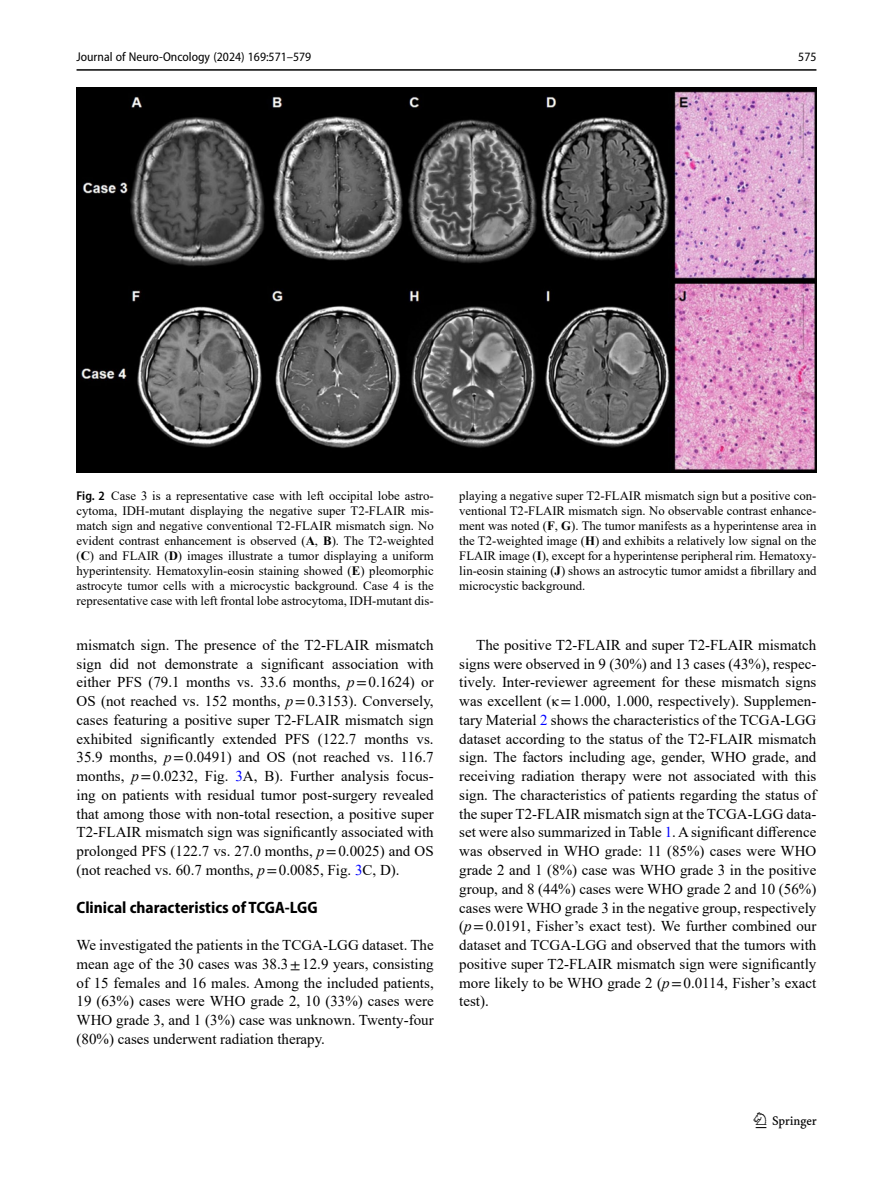
<style>
.page{position:relative;width:893px;height:1187px;background:#fff}
.page>*{position:absolute;margin:0;border:0;box-sizing:border-box;transform-origin:0 0}
.t1{font:22.5px "Springnew";color:#000}
.Head_2{font:700 semi-condensed 16.5px "Myriad Pro";color:#000}
.Body_Text_Indent{font:15px/18.8px "Times New Roman";color:#000;text-align:justify}
.Body_Text{font:15px/18.8px "Times New Roman";color:#000;text-align:justify}
.Figure_Caption{font:12.75px/15px "Times New Roman";color:#000;text-align:justify}
.t2{font:semi-condensed 12.75px "Myriad Pro";color:#000}
.s1{font-family:"Myriad Pro";font-weight:600;font-stretch:semi-condensed}
.s2{font-weight:700}
.s3{font-style:italic}
.s4{font-family:"STIX"}
.s5{color:#00f}
</style>
<div class="page">
<hr style="left:77px;top:69px;width:739px;height:2px;background:#000">
<img style="left:77px;top:87px;width:739px;height:386px">
<p class="t2" style="left:77px;top:49px;width:236px">Journal of Neuro-Oncology (2024) 169:571–579</p>
<p class="t2" style="left:798px;top:49px;width:20px">575</p>
<p class="Figure_Caption" style="left:77px;top:487px;width:359px"><span class="s1">Fig. 2</span> Case 3 is a representative case with left occipital lobe astro&shy;cytoma, IDH-mutant displaying the negative super T2-FLAIR mis&shy;match sign and negative conventional T2-FLAIR mismatch sign. No evident contrast enhancement is observed (<span class="s2">A</span>, <span class="s2">B</span>). The T2-weighted (<span class="s2">C</span>) and FLAIR (<span class="s2">D</span>) images illustrate a tumor displaying a uniform hyperintensity. Hematoxylin-eosin staining showed (<span class="s2">E</span>) pleomorphic astrocyte tumor cells with a microcystic background. Case 4 is the representative case with left frontal lobe astrocytoma, IDH-mutant dis-</p>
<p class="Figure_Caption" style="left:459px;top:487px;width:359px">playing a negative super T2-FLAIR mismatch sign but a positive con&shy;ventional T2-FLAIR mismatch sign. No observable contrast enhance&shy;ment was noted (<span class="s2">F</span>, <span class="s2">G</span>). The tumor manifests as a hyperintense area in the T2-weighted image (<span class="s2">H</span>) and exhibits a relatively low signal on the FLAIR image (<span class="s2">I</span>), except for a hyperintense peripheral rim. Hematoxy&shy;lin-eosin staining (<span class="s2">J</span>) shows an astrocytic tumor amidst a fibrillary and microcystic background.</p>
<p class="Body_Text" style="left:77px;top:635px;width:359px">mismatch sign. The presence of the T2-FLAIR mismatch sign did not demonstrate a significant association with either PFS (79.1 months vs. 33.6 months, <span class="s3">p</span><span class="s4">=</span>0.1624) or OS (not reached vs. 152 months, <span class="s3">p</span><span class="s4">=</span>0.3153). Conversely, cases featuring a positive super T2-FLAIR mismatch sign exhibited significantly extended PFS (122.7 months vs.<br>35.9 months, <span class="s3">p</span><span class="s4">=</span>0.0491) and OS (not reached vs. 116.7 months, <span class="s3">p</span><span class="s4">=</span>0.0232, Fig. <span class="s5">3</span>A, B). Further analysis focus&shy;ing on patients with residual tumor post-surgery revealed that among those with non-total resection, a positive super T2-FLAIR mismatch sign was significantly associated with prolonged PFS (122.7 vs. 27.0 months, <span class="s3">p</span><span class="s4">=</span>0.0025) and OS (not reached vs. 60.7 months, <span class="s3">p</span><span class="s4">=</span>0.0085, Fig. <span class="s5">3</span>C, D).</p>
<p class="Head_2" style="left:77px;top:896px;width:242px">Clinical characteristics of TCGA-LGG</p>
<p class="Body_Text" style="left:77px;top:935px;width:359px">We investigated the patients in the TCGA-LGG dataset. The mean age of the 30 cases was 38.3<span class="s4">±</span>12.9 years, consisting of 15 females and 16 males. Among the included patients, 19 (63%) cases were WHO grade 2, 10 (33%) cases were WHO grade 3, and 1 (3%) case was unknown. Twenty-four (80%) cases underwent radiation therapy.</p>
<p class="Body_Text_Indent" style="left:459px;top:635px;width:359px;text-indent:17px">The positive T2-FLAIR and super T2-FLAIR mismatch signs were observed in 9 (30%) and 13 cases (43%), respec&shy;tively. Inter-reviewer agreement for these mismatch signs was excellent (κ<span class="s4">=</span>1.000, 1.000, respectively). Supplemen&shy;tary Material <span class="s5">2</span> shows the characteristics of the TCGA-LGG dataset according to the status of the T2-FLAIR mismatch sign. The factors including age, gender, WHO grade, and receiving radiation therapy were not associated with this sign. The characteristics of patients regarding the status of the super T2-FLAIR mismatch sign at the TCGA-LGG data&shy;set were also summarized in Table <span class="s5">1</span>. A significant difference was observed in WHO grade: 11 (85%) cases were WHO grade 2 and 1 (8%) case was WHO grade 3 in the positive group, and 8 (44%) cases were WHO grade 2 and 10 (56%) cases were WHO grade 3 in the negative group, respectively (<span class="s3">p</span><span class="s4">=</span>0.0191, Fisher’s exact test). We further combined our dataset and TCGA-LGG and observed that the tumors with positive super T2-FLAIR mismatch sign were significantly more likely to be WHO grade 2 (<span class="s3">p</span><span class="s4">=</span>0.0114, Fisher’s exact test).</p>
<h1 class="t1" style="left:756px;top:1107px;width:63px">1 3</h1>
</div>
